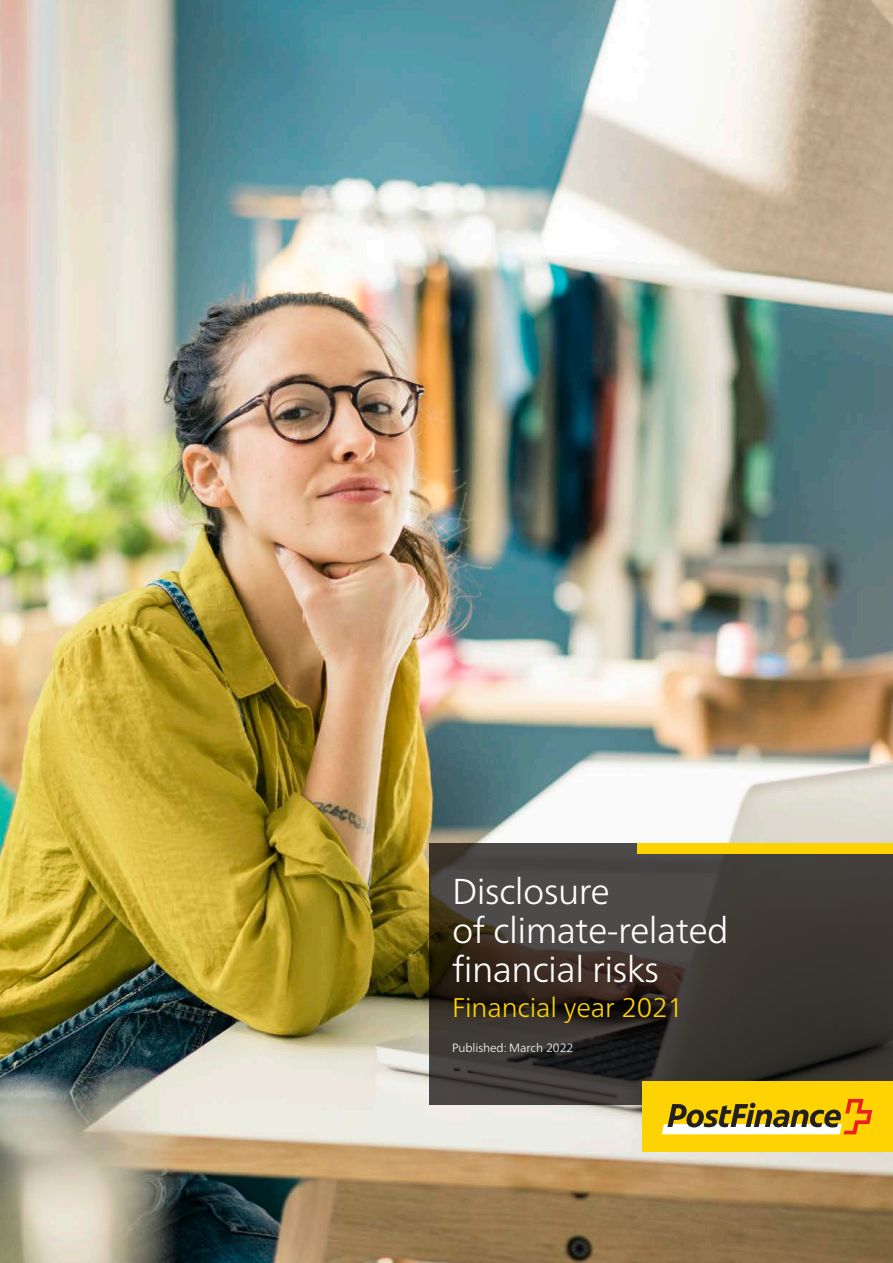
<style>
.page{position:relative;width:893px;height:1263px;background:#fff}
.page>*{position:absolute;margin:0;border:0;box-sizing:border-box;transform-origin:0 0}
.t1{font:300 36px/39px "Frutiger Neue LT Pro";letter-spacing:-.015em;color:#fff}
.t2{font:300 27px "Frutiger Neue LT Pro";letter-spacing:-.005em;color:#fed304}
.t3{font:300 12px "Frutiger Neue LT Pro";letter-spacing:-.005em;color:#fff}
</style>
<div class="page">
<img style="left:0;top:0;width:893px;height:1263px">
<svg style="left:429px;top:843px;width:464px;height:261px;background:#3b3632"></svg>
<div style="left:638px;top:843px;width:255px;height:11px;background:#fed304"></div>
<svg style="left:642px;top:1081px;width:251px;height:70px;background:#e6c01d"></svg>
<p class="t1" style="left:452px;top:872px;width:278px">Disclosure<br>of climate-related financial risks</p>
<p class="t2" style="left:452px;top:991px;width:233px">Financial year 2021</p>
<p class="t3" style="left:452px;top:1041px;width:123px">Published: March 2022</p>
</div>
